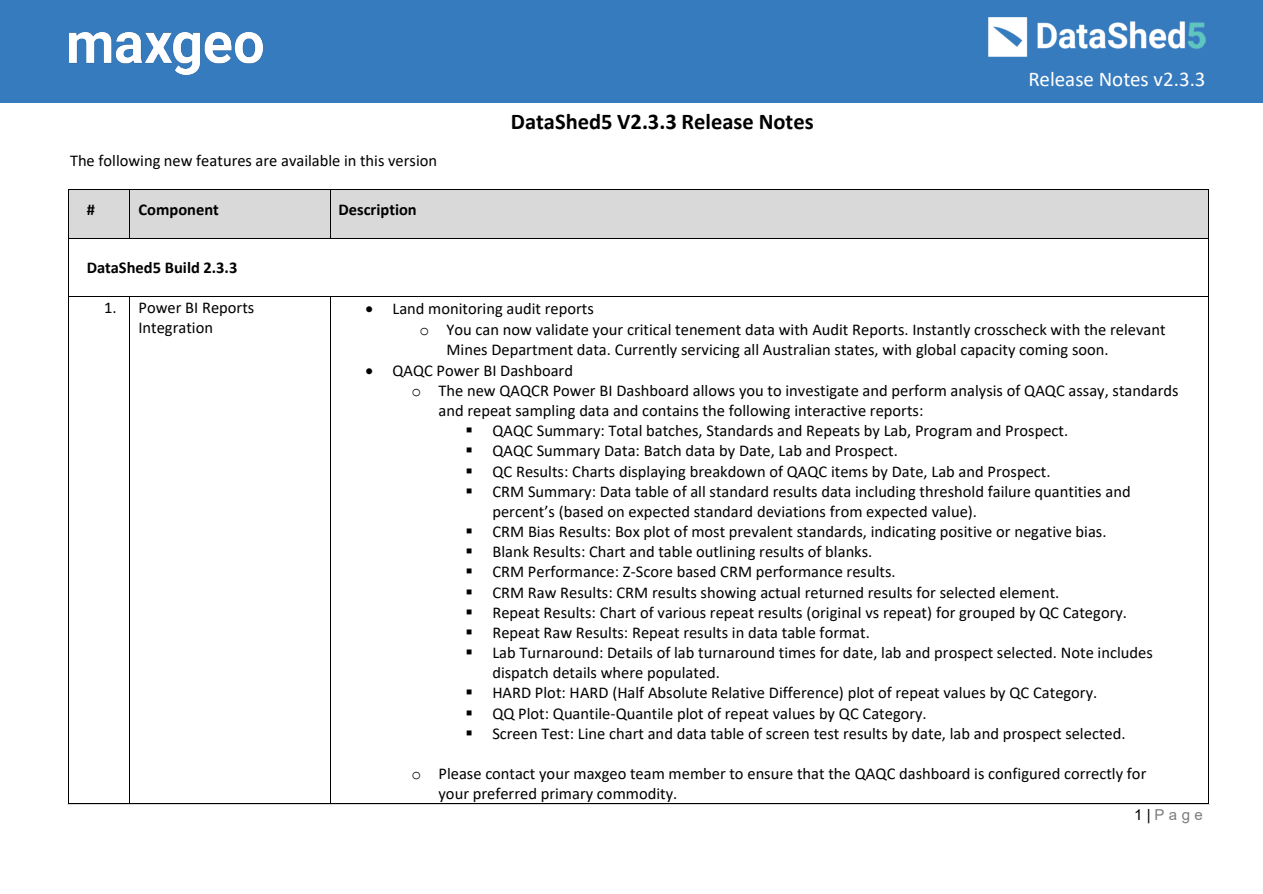
<style>
.page{position:relative;width:1263px;height:894px;background:#fff}
.page>*{position:absolute;margin:0;border:0;box-sizing:border-box;transform-origin:0 0}
.t1{font:700 22.5px "Calibri";color:#000}
.t2{font:21px "Calibri";color:#fff}
.t3{font:700 18px "Arial";color:#fff}
.t4{font:16.5px/20.1px "Calibri";color:#000}
.t5{font:700 16.5px "Calibri";color:#000}
.t6{font:15px "Arial";color:#7e7e7e}
.s1{font-family:"Courier New"}
.s2{color:#000}
</style>
<div class="page">
<div style="left:69px;top:190px;width:60px;height:48px;background:#d9d9d9"></div>
<div style="left:130px;top:190px;width:200px;height:48px;background:#d9d9d9"></div>
<div style="left:331px;top:190px;width:878px;height:48px;background:#d9d9d9"></div>
<hr style="left:69px;top:189px;width:61px;height:1px;background:#000">
<hr style="left:130px;top:189px;width:200px;height:1px;background:#000">
<hr style="left:331px;top:189px;width:878px;height:1px;background:#000">
<hr style="left:68px;top:190px;width:1px;height:48px;background:#000">
<hr style="left:130px;top:190px;width:1px;height:48px;background:#000">
<hr style="left:330px;top:190px;width:1px;height:48px;background:#000">
<hr style="left:1209px;top:190px;width:1px;height:48px;background:#000">
<hr style="left:69px;top:238px;width:61px;height:1px;background:#000">
<hr style="left:130px;top:238px;width:200px;height:1px;background:#000">
<hr style="left:331px;top:238px;width:878px;height:1px;background:#000">
<hr style="left:68px;top:239px;width:1px;height:57px;background:#000">
<hr style="left:1209px;top:239px;width:1px;height:57px;background:#000">
<hr style="left:69px;top:296px;width:61px;height:1px;background:#000">
<hr style="left:130px;top:296px;width:200px;height:1px;background:#000">
<hr style="left:331px;top:296px;width:878px;height:1px;background:#000">
<hr style="left:68px;top:297px;width:1px;height:506px;background:#000">
<hr style="left:69px;top:803px;width:61px;height:1px;background:#000">
<hr style="left:130px;top:297px;width:1px;height:506px;background:#000">
<hr style="left:130px;top:803px;width:200px;height:1px;background:#000">
<hr style="left:330px;top:297px;width:1px;height:506px;background:#000">
<hr style="left:331px;top:803px;width:878px;height:1px;background:#000">
<hr style="left:1209px;top:297px;width:1px;height:506px;background:#000">
<div style="left:0;top:0;width:1263px;height:102px;background:#377bbf"></div>
<img style="left:69px;top:32px;width:193px;height:42px">
<img style="left:988px;top:17px;width:218px;height:40px">
<p class="t4" style="left:70px;top:150px;width:369px">The following new features are available in this version</p>
<p class="t5" style="left:87px;top:198px;width:10px">#</p>
<p class="t5" style="left:139px;top:198px;width:82px">Component</p>
<p class="t5" style="left:338px;top:198px;width:80px">Description</p>
<h1 class="t1" style="left:511px;top:106px;width:304px">DataShed5 V2.3.3 Release Notes</h1>
<p class="t2" style="left:1028px;top:65px;width:179px">Release Notes v2.3.3</p>
<p class="t3" style="left:1014px;top:71px;width:181px">Release Notes V2.3.3</p>
<p class="t5" style="left:87px;top:255px;width:152px">DataShed5 Build 2.3.3</p>
<p class="t4" style="left:104px;top:297px;width:152px;text-align:center">1. Power BI Reports<br>Integration</p>
<p class="t4" style="left:365px;top:298px;width:230px">• Land monitoring audit reports</p>
<p class="t4" style="left:420px;top:318px;width:748px"><span class="s1">o</span> You can now validate your critical tenement data with Audit Reports. Instantly crosscheck with the relevant</p>
<p class="t4" style="left:447px;top:339px;width:664px">Mines Department data. Currently servicing all Australian states, with global capacity coming soon.</p>
<p class="t4" style="left:365px;top:360px;width:209px">• QAQC Power BI Dashboard</p>
<p class="t4" style="left:412px;top:380px;width:768px"><span class="s1">o</span> The new QAQCR Power BI Dashboard allows you to investigate and perform analysis of QAQC assay, standards</p>
<p class="t4" style="left:439px;top:400px;width:486px">and repeat sampling data and contains the following interactive reports:</p>
<p class="t4" style="left:466px;top:420px;width:604px">▪ QAQC Summary: Total batches, Standards and Repeats by Lab, Program and Prospect.</p>
<p class="t4" style="left:465px;top:440px;width:434px">▪ QAQC Summary Data: Batch data by Date, Lab and Prospect.</p>
<p class="t4" style="left:465px;top:460px;width:587px">▪ QC Results: Charts displaying breakdown of QAQC items by Date, Lab and Prospect.</p>
<p class="t4" style="left:492px;top:480px;width:640px;text-indent:-27px">▪ CRM Summary: Data table of all standard results data including threshold failure quantities and percent’s (based on expected standard deviations from expected value).</p>
<p class="t4" style="left:465px;top:521px;width:643px">▪ CRM Bias Results: Box plot of most prevalent standards, indicating positive or negative bias.</p>
<p class="t4" style="left:465px;top:541px;width:408px">▪ Blank Results: Chart and table outlining results of blanks.</p>
<p class="t4" style="left:465px;top:561px;width:432px">▪ CRM Performance: Z-Score based CRM performance results.</p>
<p class="t4" style="left:465px;top:581px;width:595px">▪ CRM Raw Results: CRM results showing actual returned results for selected element.</p>
<p class="t4" style="left:465px;top:601px;width:663px">▪ Repeat Results: Chart of various repeat results (original vs repeat) for grouped by QC Category.</p>
<p class="t4" style="left:465px;top:621px;width:406px">▪ Repeat Raw Results: Repeat results in data table format.</p>
<p class="t4" style="left:492px;top:642px;width:662px;text-indent:-27px">▪ Lab Turnaround: Details of lab turnaround times for date, lab and prospect selected. Note includes dispatch details where populated.</p>
<p class="t4" style="left:465px;top:682px;width:633px">▪ HARD Plot: HARD (Half Absolute Relative Difference) plot of repeat values by QC Category.</p>
<p class="t4" style="left:465px;top:702px;width:463px">▪ QQ Plot: Quantile-Quantile plot of repeat values by QC Category.</p>
<p class="t4" style="left:465px;top:722px;width:662px">▪ Screen Test: Line chart and data table of screen test results by date, lab and prospect selected.</p>
<p class="t4" style="left:439px;top:762px;width:709px;text-indent:-27px"><span class="s1">o</span> Please contact your maxgeo team member to ensure that the QAQC dashboard is configured correctly for your preferred primary commodity.</p>
<p class="t6" style="left:1134px;top:804px;width:70px"><span class="s2">1|</span>Page</p>
</div>
